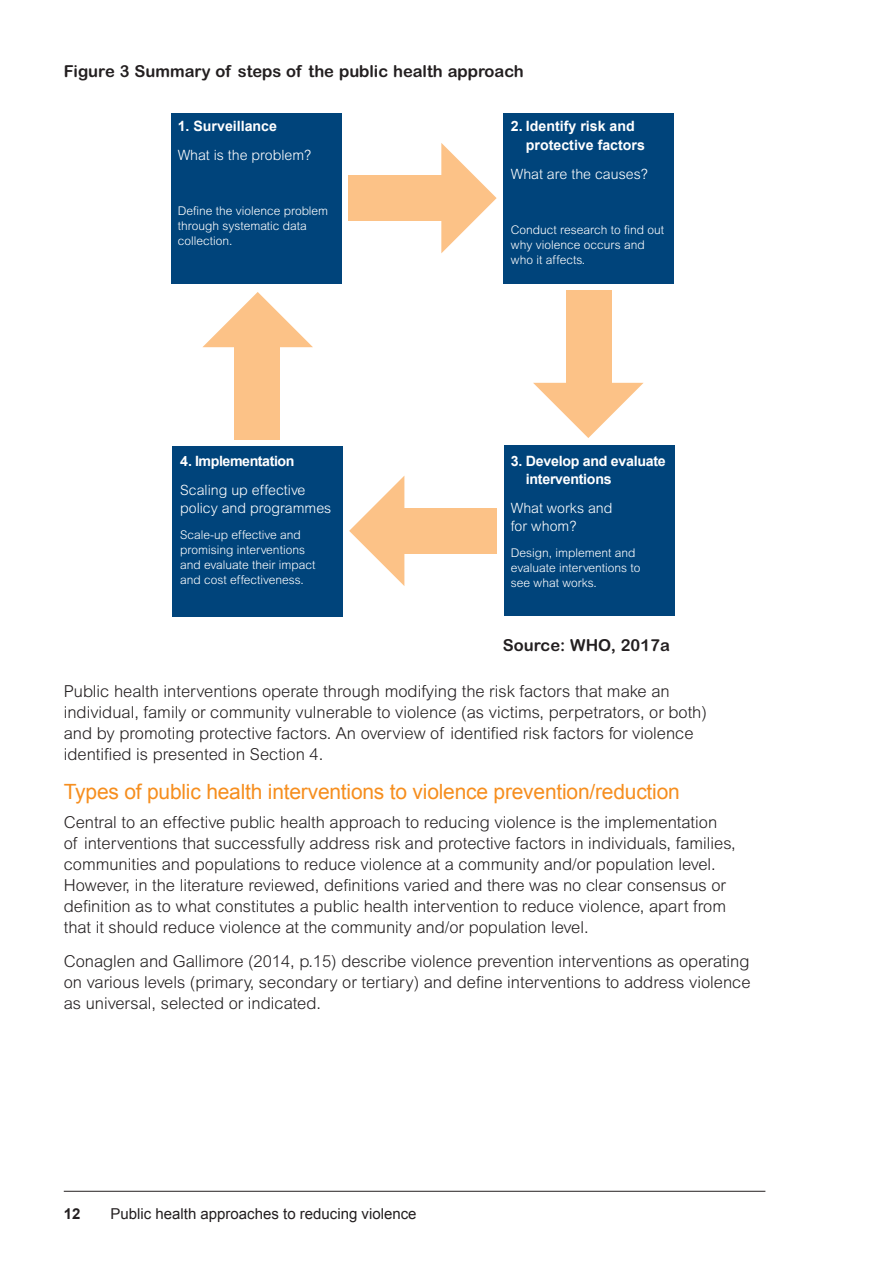
<style>
.page{position:relative;width:893px;height:1263px;background:#fff}
.page>*{position:absolute;margin:0;border:0;box-sizing:border-box;transform-origin:0 0}
.A4_Intro_paragraph{font:21px "Arial";letter-spacing:-.01em;color:#f68e1e}
.A4_Body{font:300 16.5px/21px "Arial MT Std";color:#231f20}
.A4_table_heading{font:700 16.5px "Arial Rounded MT";color:#231f20}
.t1{font:15px "Arial";color:#231f20}
.t2{font:700 15px "Arial";color:#231f20}
.A4_Body-2{font:300 14.25px/18px "Arial MT Std";color:#fff}
.A4_Body-3{font:700 14.25px/18px "Arial";letter-spacing:-.02em;color:#fff}
.A4_Body-4{font:700 14.25px/18px "Arial";color:#fff}
.A4_Body-5{font:300 12px/15px "Arial MT Std";color:#fff}
</style>
<div class="page">
<hr style="left:64px;top:1191px;width:701px;height:1px;background:#231f20">
<div style="left:172px;top:113px;width:170px;height:170px;background:#00447b"></div>
<div style="left:349px;top:175px;width:101px;height:45px;background:#fcc287"></div>
<svg style="left:441px;top:143px;width:56px;height:110px"></svg>
<div style="left:503px;top:113px;width:170px;height:170px;background:#00447b"></div>
<div style="left:566px;top:290px;width:46px;height:102px;background:#fcc287"></div>
<svg style="left:533px;top:383px;width:111px;height:55px"></svg>
<div style="left:504px;top:446px;width:170px;height:170px;background:#00447b"></div>
<div style="left:396px;top:509px;width:101px;height:45px;background:#fcc287"></div>
<svg style="left:349px;top:476px;width:55px;height:110px"></svg>
<div style="left:173px;top:447px;width:170px;height:170px;background:#00447b"></div>
<div style="left:234px;top:338px;width:46px;height:102px;background:#fcc287"></div>
<svg style="left:203px;top:292px;width:110px;height:55px"></svg>
<p class="A4_table_heading" style="left:64px;top:61px;width:461px">Figure 3 Summary of steps of the public health approach</p>
<p class="A4_Body-4" style="left:178px;top:117px;width:101px">1. Surveillance</p>
<p class="A4_Body-2" style="left:178px;top:146px;width:135px">What is the problem?</p>
<p class="A4_Body-5" style="left:178px;top:203px;width:152px">Define the violence problem through systematic data collection.</p>
<p class="A4_Body-3" style="left:180px;top:452px;width:116px">4. Implementation</p>
<p class="A4_Body-2" style="left:180px;top:481px;width:153px">Scaling up effective policy and programmes</p>
<p class="A4_Body-5" style="left:180px;top:527px;width:137px">Scale-up effective and promising interventions and evaluate their impact and cost effectiveness.</p>
<p class="A4_Body-4" style="left:526px;top:118px;width:121px;text-indent:-15px">2. Identify risk and protective factors</p>
<p class="A4_Body-2" style="left:511px;top:165px;width:138px">What are the causes?</p>
<p class="A4_Body-5" style="left:511px;top:222px;width:155px">Conduct research to find out why violence occurs and who it affects.</p>
<p class="A4_Body-3" style="left:526px;top:452px;width:141px;text-indent:-15px">3. Develop and evaluate interventions</p>
<p class="A4_Body-2" style="left:511px;top:499px;width:103px">What works and for whom?</p>
<p class="A4_Body-5" style="left:511px;top:545px;width:131px">Design, implement and evaluate interventions to see what works.</p>
<p class="A4_table_heading" style="left:503px;top:635px;width:168px">Source: WHO, 2017a</p>
<p class="A4_Body" style="left:64px;top:681px;width:645px">Public health interventions operate through modifying the risk factors that make an individual, family or community vulnerable to violence (as victims, perpetrators, or both) and by promoting protective factors. An overview of identified risk factors for violence identified is presented in Section 4.</p>
<p class="A4_Intro_paragraph" style="left:64px;top:777px;width:618px">Types of public health interventions to violence prevention/reduction</p>
<p class="A4_Body" style="left:64px;top:812px;width:674px">Central to an effective public health approach to reducing violence is the implementation<br>of interventions that successfully address risk and protective factors in individuals, families, communities and populations to reduce violence at a community and/or population level.<br>However, in the literature reviewed, definitions varied and there was no clear consensus or definition as to what constitutes a public health intervention to reduce violence, apart from that it should reduce violence at the community and/or population level.</p>
<p class="A4_Body" style="left:64px;top:950px;width:688px;text-align:justify">Conaglen and Gallimore (2014, p.15) describe violence prevention interventions as operating on various levels (primary, secondary or tertiary) and define interventions to address violence as universal, selected or indicated.</p>
<p class="t2" style="left:64px;top:1203px;width:18px">12</p>
<p class="t1" style="left:111px;top:1203px;width:307px">Public health approaches to reducing violence</p>
</div>
